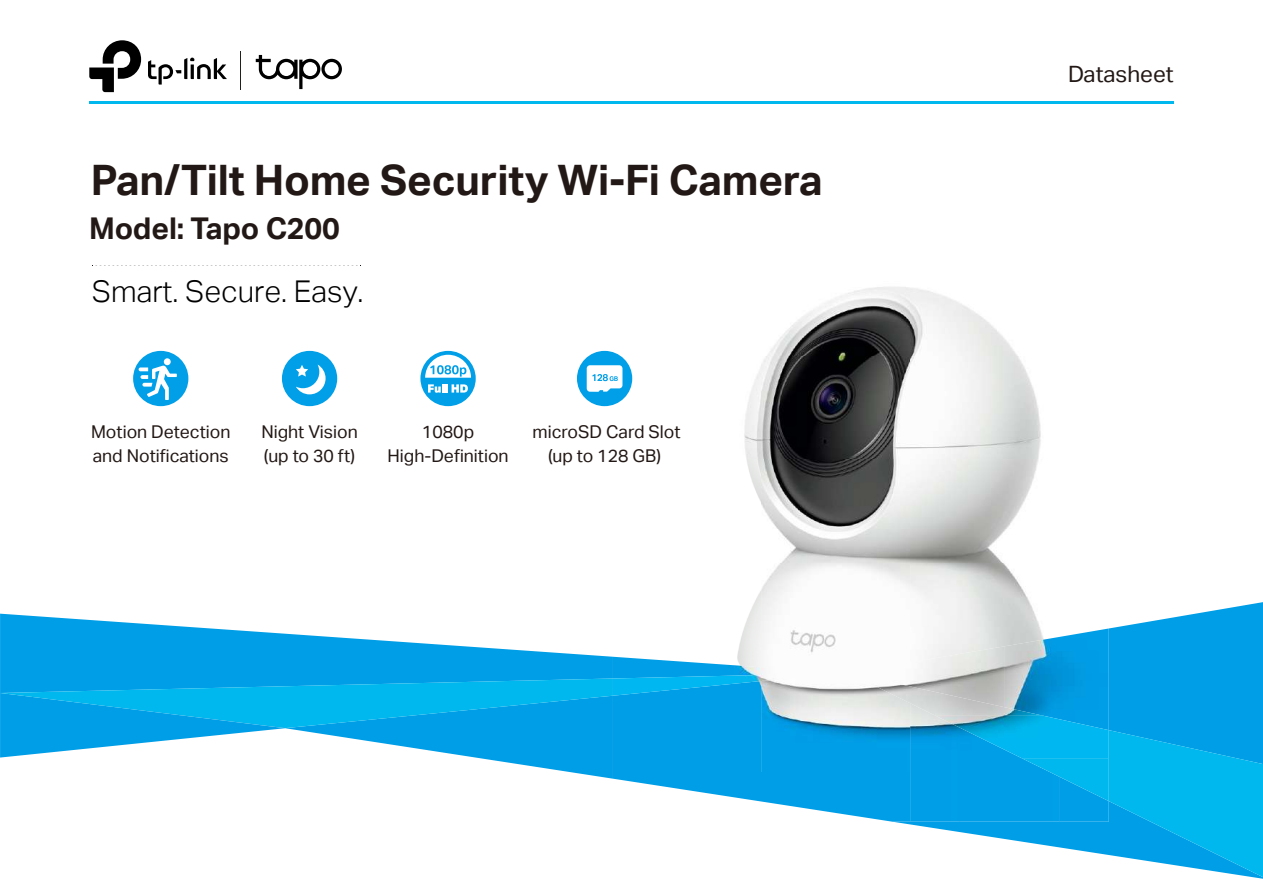
<style>
.page{position:relative;width:1263px;height:893px;background:#fff}
.page>*{position:absolute;margin:0;border:0;box-sizing:border-box;transform-origin:0 0}
.t1{font:42px "TP Link Aktiv Bold";letter-spacing:-.005em;color:#221815}
.t2{font:30px "TP Link Aktiv Light";color:#000}
.t3{font:30px "TP Link Aktiv Bold";letter-spacing:-.005em;color:#221815}
.t4{font:22.5px "TP Link Aktiv Regular";color:#221815}
.t5{font:17.7px/23.5px "TP Link Aktiv Regular";color:#221815;text-align:center}
</style>
<div class="page">
<svg style="left:0;top:614px;width:613px;height:144px;fill:#009ee7"></svg>
<svg style="left:285px;top:729px;width:978px;height:150px"></svg>
<svg style="left:0;top:678px;width:613px;height:51px;background:#01abea"></svg>
<svg style="left:1109px;top:602px;width:154px;height:275px;background:#16afeb"></svg>
<img style="left:613px;top:287px;width:428px;height:276px">
<img style="left:613px;top:563px;width:297px;height:94px">
<img style="left:910px;top:563px;width:130px;height:83px">
<img style="left:613px;top:657px;width:151px;height:16px">
<div style="left:613px;top:696px;width:148px;height:76px;background:#009ee7"></div>
<img style="left:761px;top:688px;width:149px;height:84px">
<img style="left:910px;top:716px;width:50px;height:106px">
<div style="left:960px;top:759px;width:99px;height:63px;background:#009ee6"></div>
<img style="left:613px;top:772px;width:297px;height:50px">
<img style="left:1059px;top:801px;width:50px;height:21px">
<img style="left:613px;top:673px;width:228px;height:23px">
<img style="left:849px;top:646px;width:155px;height:27px">
<img style="left:1004px;top:628px;width:105px;height:87px">
<img style="left:849px;top:673px;width:194px;height:43px">
<img style="left:935px;top:715px;width:174px;height:44px">
<img style="left:1022px;top:758px;width:87px;height:43px">
<hr style="left:89px;top:102px;width:1085px;height:2px;background:#00b8ed">
<hr style="left:241px;top:51px;width:1px;height:39px;background:#221f1f">
<svg style="left:256px;top:55px;width:86px;height:34px"></svg>
<svg style="left:148px;top:58px;width:79px;height:27px"></svg>
<svg style="left:89px;top:40px;width:52px;height:52px"></svg>
<div style="left:577px;top:351px;width:55px;height:55px;background:#009fe8;border-radius:50%"></div>
<svg style="left:587px;top:365px;width:35px;height:27px"></svg>
<svg style="left:420px;top:351px;width:56px;height:55px"></svg>
<div style="left:133px;top:351px;width:55px;height:55px;background:#009fe8;border-radius:50%"></div>
<svg style="left:139px;top:358px;width:38px;height:42px"></svg>
<div style="left:282px;top:351px;width:55px;height:55px;background:#009fe8;border-radius:50%"></div>
<svg style="left:296px;top:365px;width:30px;height:29px"></svg>
<h1 class="t1" style="left:91px;top:156px;width:733px">Pan/Tilt Home Security Wi-Fi Camera</h1>
<h2 class="t3" style="left:89px;top:211px;width:252px">Model: Tapo C200</h2>
<h2 class="t2" style="left:92px;top:274px;width:273px">Smart. Secure. Easy.</h2>
<p class="t5" style="left:91px;top:420px;width:141px;text-align:left">Motion Detection and Notifications</p>
<p class="t5" style="left:261px;top:420px;width:98px;text-align:left">Night Vision (up to 30 ft)</p>
<p class="t5" style="left:387px;top:420px;width:123px">1080p<br>High-Definition</p>
<p class="t5" style="left:533px;top:420px;width:149px">microSD Card Slot (up to 128 GB)</p>
<p class="t4" style="left:1068px;top:61px;width:107px">Datasheet</p>
</div>
